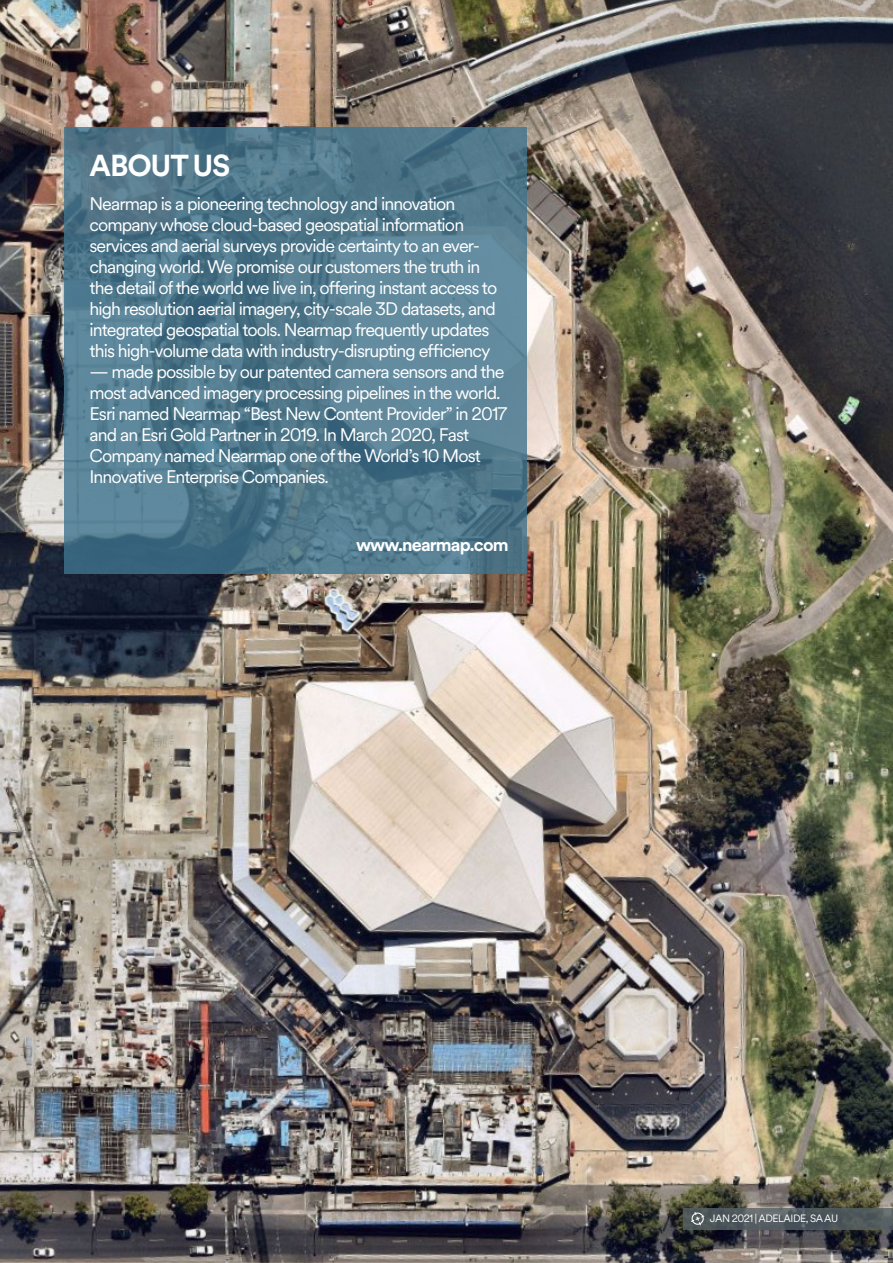
<style>
.page{position:relative;width:893px;height:1263px;background:#fff}
.page>*{position:absolute;margin:0;border:0;box-sizing:border-box;transform-origin:0 0}
.t1{font:700 30px "Nearmap Circular";letter-spacing:-.04em;color:#fff}
.t2{font:18px/21px "Nearmap Circular";letter-spacing:-.05em;color:#fff}
.t3{font:700 18px "Nearmap Circular";letter-spacing:-.05em;color:#fff}
.t4{font:10.5px "Nearmap Circular";letter-spacing:-.04em;color:#fff}
</style>
<div class="page">
<img style="left:0;top:0;width:893px;height:1263px">
<svg style="left:64px;top:127px;width:462px;height:447px;background:#517a8d"></svg>
<svg style="left:683px;top:1208px;width:210px;height:21px;background:#515a5d"></svg>
<svg style="left:691px;top:1212px;width:13px;height:13px"></svg>
<h1 class="t1" style="left:90px;top:145px;width:142px">ABOUT US</h1>
<p class="t2" style="left:89px;top:193px;width:409px">Nearmap is a pioneering technology and innovation company whose cloud-based geospatial information services and aerial surveys provide certainty to an ever&shy;changing world. We promise our customers the truth in the detail of the world we live in, offering instant access to high resolution aerial imagery, city-scale 3D datasets, and integrated geospatial tools. Nearmap frequently updates this high-volume data with industry-disrupting efficiency</p>
<p class="t2" style="left:89px;top:361px;width:419px">— made possible by our patented camera sensors and the most advanced imagery processing pipelines in the world.<br>Esri named Nearmap “Best New Content Provider” in 2017 and an Esri Gold Partner in 2019. In March 2020, Fast Company named Nearmap one of the World’s 10 Most Innovative Enterprise Companies.</p>
<p class="t3" style="left:356px;top:532px;width:154px">www.nearmap.com</p>
<p class="t4" style="left:710px;top:1211px;width:130px">JAN 2021 | ADELAIDE, SA AU</p>
</div>
